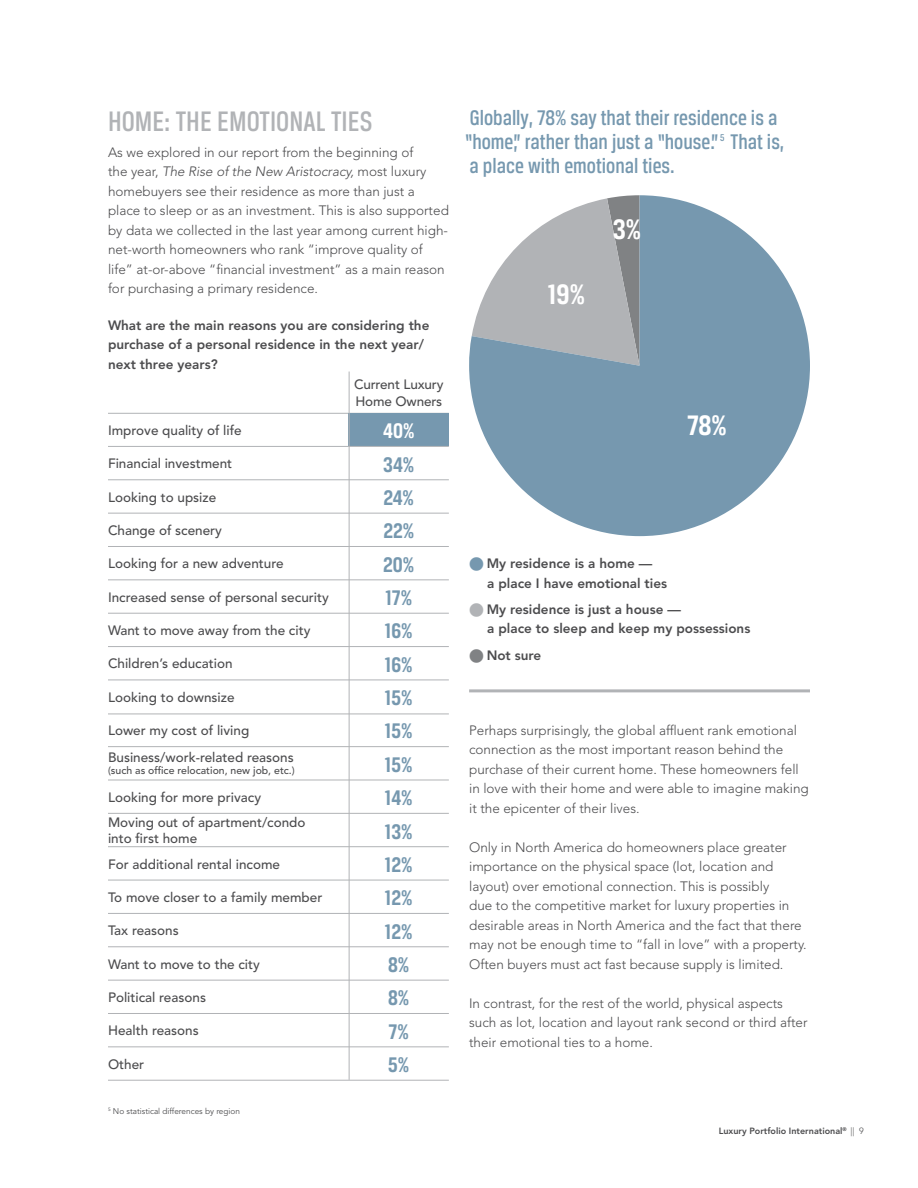
<style>
.page{position:relative;width:918px;height:1188px;background:#fff}
.page>*{position:absolute;margin:0;border:0;box-sizing:border-box;transform-origin:0 0}
.t1{font:500 30px "Breuer Condensed";color:#b1b3b6}
.t2{font:700 30px "Breuer Condensed";color:#fff}
.t3{font:500 22.5px/24px "Breuer Condensed";color:#7698af}
.t4{font:700 22.5px/33.3px "Breuer Condensed";color:#7698af;text-align:justify}
.t5{font:700 22.5px "Breuer Condensed";color:#fff}
.t6{font:300 13.5px/19.5px "Avenir LT Std";color:#4c4c4e}
.t7{font:500 13.5px/16.5px "Avenir LT Std";color:#4c4c4e}
.t8{font:800 13.5px/19.5px "Avenir LT Std";color:#4c4c4e}
.t9{font:500 10.5px "Avenir LT Std";color:#4c4c4e}
.t10{font:800 9px "Avenir LT Std";color:#4c4c4e}
.t11{font:8.25px "Avenir LT Std";color:#4c4c4e}
.s1{font-style:italic}
.s2{color:#7698af}
.s3{color:#b1b3b6}
.s4{color:#808284}
.s5{font-weight:300}
</style>
<div class="page">
<hr style="left:108px;top:413px;width:341px;height:1px;background:#b1b3b6">
<div style="left:349px;top:413px;width:100px;height:33px;background:#7698af"></div>
<hr style="left:108px;top:446px;width:341px;height:1px;background:#b1b3b6">
<hr style="left:108px;top:746px;width:341px;height:1px;background:#b1b3b6">
<hr style="left:108px;top:579px;width:341px;height:1px;background:#b1b3b6">
<hr style="left:108px;top:880px;width:341px;height:1px;background:#b1b3b6">
<hr style="left:108px;top:546px;width:341px;height:1px;background:#b1b3b6">
<hr style="left:108px;top:846px;width:341px;height:1px;background:#b1b3b6">
<hr style="left:108px;top:479px;width:341px;height:1px;background:#b1b3b6">
<hr style="left:108px;top:780px;width:341px;height:1px;background:#b1b3b6">
<hr style="left:108px;top:613px;width:341px;height:1px;background:#b1b3b6">
<hr style="left:108px;top:913px;width:341px;height:1px;background:#b1b3b6">
<hr style="left:108px;top:513px;width:341px;height:1px;background:#b1b3b6">
<hr style="left:108px;top:813px;width:341px;height:1px;background:#b1b3b6">
<hr style="left:108px;top:646px;width:341px;height:1px;background:#b1b3b6">
<hr style="left:108px;top:946px;width:341px;height:1px;background:#b1b3b6">
<hr style="left:108px;top:680px;width:341px;height:1px;background:#b1b3b6">
<hr style="left:108px;top:714px;width:341px;height:1px;background:#b1b3b6">
<hr style="left:108px;top:1013px;width:341px;height:1px;background:#b1b3b6">
<hr style="left:108px;top:1046px;width:341px;height:1px;background:#b1b3b6">
<hr style="left:108px;top:1080px;width:341px;height:1px;background:#b1b3b6">
<hr style="left:108px;top:980px;width:341px;height:1px;background:#b1b3b6">
<hr style="left:349px;top:372px;width:1px;height:708px;background:#b1b3b6">
<svg style="left:469px;top:195px;width:341px;height:341px;fill:#7698af"></svg>
<hr style="left:469px;top:689px;width:341px;height:3px;background:#b1b3b6">
<h1 class="t1" style="left:108px;top:104px;width:266px">HOME: THE EMOTIONAL TIES</h1>
<p class="t6" style="left:108px;top:142px;width:342px">As we explored in our report from the beginning of<br>the year, <span class="s1">The Rise of the New Aristocracy,</span> most luxury homebuyers see their residence as more than just a place to sleep or as an investment. This is also supported by data we collected in the last year among current high&shy;net-worth homeowners who rank “improve quality of life” at-or-above “financial investment” as a main reason for purchasing a primary residence.</p>
<p class="t8" style="left:108px;top:315px;width:323px">What are the main reasons you are considering the purchase of a personal residence in the next year/ next three years?</p>
<p class="t7" style="left:354px;top:377px;width:91px">Current Luxury<br>Home Owners</p>
<p class="t7" style="left:108px;top:422px;width:135px">Improve quality of life</p>
<h2 class="t5" style="left:383px;top:418px;width:33px">40%</h2>
<p class="t7" style="left:108px;top:456px;width:126px">Financial investment</p>
<h2 class="t4" style="left:383px;top:447px;width:33px">34%</h2>
<p class="t7" style="left:108px;top:489px;width:110px">Looking to upsize</p>
<h2 class="t4" style="left:384px;top:481px;width:32px">24%</h2>
<p class="t7" style="left:108px;top:522px;width:116px">Change of scenery</p>
<h2 class="t4" style="left:383px;top:514px;width:32px">22%</h2>
<p class="t7" style="left:108px;top:556px;width:177px">Looking for a new adventure</p>
<h2 class="t4" style="left:383px;top:547px;width:33px">20%</h2>
<p class="t7" style="left:108px;top:589px;width:222px">Increased sense of personal security</p>
<h2 class="t4" style="left:385px;top:581px;width:28px">17%</h2>
<p class="t7" style="left:108px;top:622px;width:204px">Want to move away from the city</p>
<h2 class="t4" style="left:385px;top:614px;width:29px">16%</h2>
<p class="t7" style="left:108px;top:656px;width:126px">Children’s education</p>
<h2 class="t4" style="left:385px;top:648px;width:29px">16%</h2>
<p class="t7" style="left:108px;top:689px;width:128px">Looking to downsize</p>
<h2 class="t4" style="left:385px;top:681px;width:29px">15%</h2>
<p class="t7" style="left:108px;top:722px;width:143px">Lower my cost of living</p>
<h2 class="t4" style="left:385px;top:714px;width:29px">15%</h2>
<p class="t7" style="left:108px;top:750px;width:187px">Business/work-related reasons</p>
<p class="t9" style="left:108px;top:765px;width:188px">(such as office relocation, new job, etc.)</p>
<h2 class="t4" style="left:385px;top:748px;width:29px">15%</h2>
<p class="t7" style="left:108px;top:789px;width:155px">Looking for more privacy</p>
<h2 class="t4" style="left:385px;top:781px;width:29px">14%</h2>
<p class="t7" style="left:108px;top:814px;width:199px">Moving out of apartment/condo into first home</p>
<h2 class="t4" style="left:385px;top:814px;width:29px">13%</h2>
<p class="t7" style="left:108px;top:856px;width:174px">For additional rental income</p>
<h2 class="t4" style="left:385px;top:848px;width:29px">12%</h2>
<p class="t7" style="left:108px;top:889px;width:216px">To move closer to a family member</p>
<h2 class="t4" style="left:385px;top:881px;width:29px">12%</h2>
<p class="t7" style="left:108px;top:923px;width:72px">Tax reasons</p>
<h2 class="t4" style="left:385px;top:914px;width:29px">12%</h2>
<p class="t7" style="left:108px;top:956px;width:153px">Want to move to the city</p>
<h2 class="t4" style="left:388px;top:948px;width:23px">8%</h2>
<p class="t7" style="left:108px;top:989px;width:100px">Political reasons</p>
<p class="t7" style="left:108px;top:1023px;width:92px">Health reasons</p>
<p class="t7" style="left:108px;top:1056px;width:38px">Other</p>
<h2 class="t4" style="left:388px;top:981px;width:23px">8% 7% 5%</h2>
<p class="t11" style="left:108px;top:1106px;width:134px"><sup>5</sup> No statistical differences by region</p>
<h2 class="t3" style="left:465px;top:105px;width:321px">Globally, 78% say that their residence is a “home,” rather than just a “house.” <sup>5</sup> That is, a place with emotional ties.</h2>
<h1 class="t2" style="left:548px;top:278px;width:39px">19%</h1>
<h1 class="t2" style="left:613px;top:213px;width:30px">3%</h1>
<h1 class="t2" style="left:687px;top:409px;width:41px">78%</h1>
<p class="t8" style="left:487px;top:554px;width:181px;text-indent:-17px"><span class="s2">■</span> My residence is a home —<br>a place I have emotional ties</p>
<p class="t8" style="left:487px;top:599px;width:265px;text-indent:-17px"><span class="s3">■</span> My residence is just a house —<br>a place to sleep and keep my possessions</p>
<p class="t8" style="left:470px;top:645px;width:73px"><span class="s4">■</span> Not sure</p>
<p class="t6" style="left:469px;top:720px;width:341px">Perhaps surprisingly, the global affluent rank emotional connection as the most important reason behind the purchase of their current home. These homeowners fell in love with their home and were able to imagine making it the epicenter of their lives.</p>
<p class="t6" style="left:469px;top:837px;width:339px">Only in North America do homeowners place greater importance on the physical space (lot, location and layout) over emotional connection. This is possibly<br>due to the competitive market for luxury properties in desirable areas in North America and the fact that there may not be enough time to “fall in love” with a property.<br>Often buyers must act fast because supply is limited.</p>
<p class="t6" style="left:469px;top:993px;width:340px">In contrast, for the rest of the world, physical aspects such as lot, location and layout rank second or third after their emotional ties to a home.</p>
<p class="t10" style="left:719px;top:1126px;width:147px">Luxury Portfolio International<sup>®</sup> <span class="s5">|| 9</span></p>
</div>
